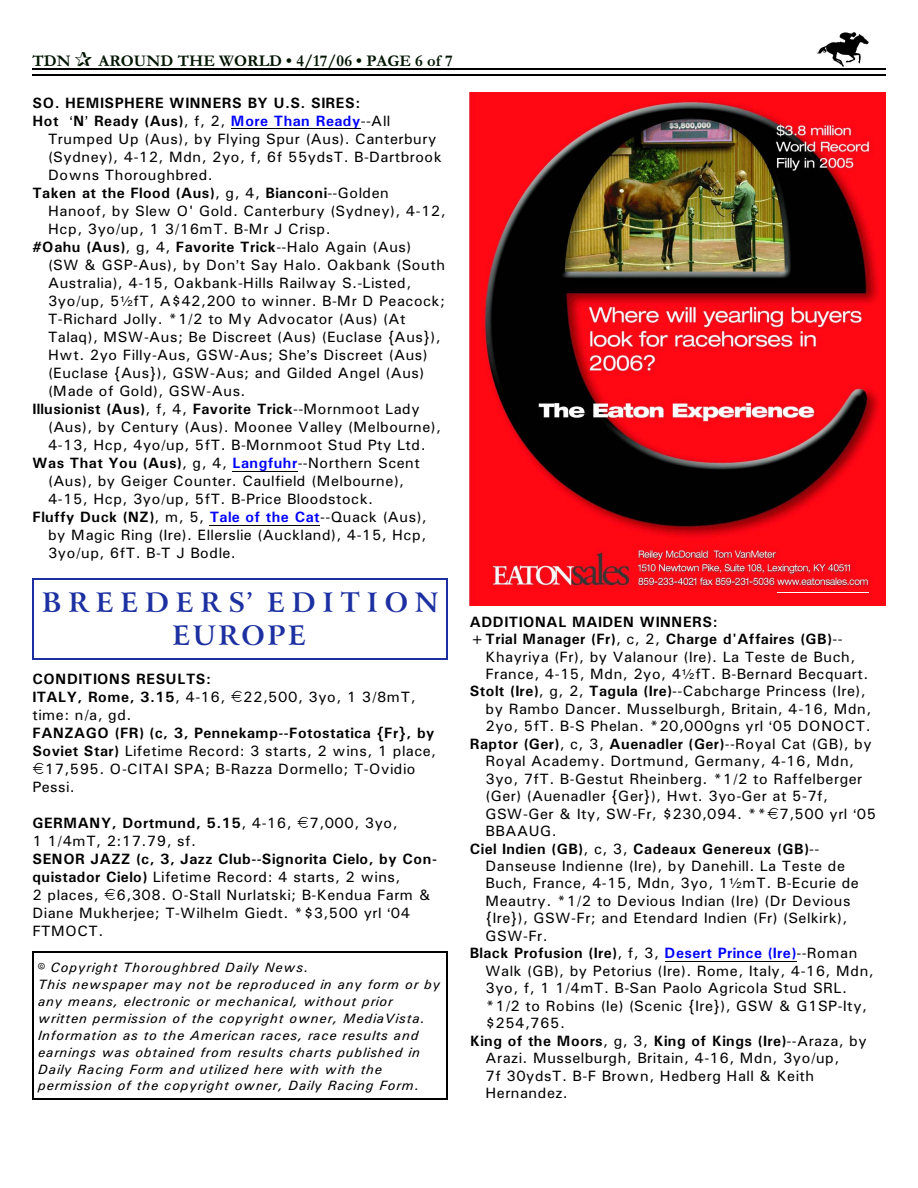
<style>
.page{position:relative;width:918px;height:1188px;background:#fff}
.page>*{position:absolute;margin:0;border:0;box-sizing:border-box;transform-origin:0 0}
.t1{font:700 27px/33.3px "Arrus BT";letter-spacing:.25em;color:#1c30a1;text-align:center}
.t2{font:700 16.5px "Garamond";letter-spacing:.005em;color:#001400}
.t3{font:15px/18px "Univers";letter-spacing:.035em;color:#000}
.t4{font:700 15px "Univers";letter-spacing:.035em;color:#000}
.t5{font:italic 13.5px/17px "Univers";letter-spacing:.065em;color:#000}
.s1{font-weight:400}
.s2{color:#00f}
.s3{font-weight:700}
.s4{font-weight:700;color:#00f}
</style>
<div class="page">
<img style="left:817px;top:32px;width:51px;height:34px">
<hr style="left:32px;top:68px;width:853px;height:1px;background:#000">
<hr style="left:32px;top:75px;width:853px;height:1px;background:#000">
<img style="left:470px;top:93px;width:416px;height:513px">
<hr style="left:778px;top:592px;width:91px;height:1px;background:#fff">
<hr style="left:32px;top:579px;width:2px;height:80px;background:#1c30a1">
<hr style="left:447px;top:579px;width:1px;height:80px;background:#1c30a1">
<hr style="left:32px;top:579px;width:416px;height:1px;background:#1c30a1">
<hr style="left:32px;top:658px;width:416px;height:2px;background:#1c30a1">
<hr style="left:32px;top:952px;width:2px;height:148px;background:#000">
<hr style="left:447px;top:952px;width:1px;height:148px;background:#000">
<hr style="left:32px;top:952px;width:416px;height:1px;background:#000">
<hr style="left:32px;top:1099px;width:416px;height:1px;background:#000">
<hr style="left:231px;top:128px;width:130px;height:1px;background:#000">
<hr style="left:233px;top:471px;width:65px;height:1px;background:#000">
<hr style="left:210px;top:525px;width:110px;height:1px;background:#000">
<hr style="left:665px;top:961px;width:131px;height:1px;background:#000">
<p class="t2" style="left:32px;top:55px;width:40px">TDN</p>
<p class="t2" style="left:98px;top:55px;width:356px">AROUND THE WORLD • 4/17/06 • PAGE 6 of 7</p>
<p class="t4" style="left:32px;top:98px;width:330px">SO. HEMISPHERE WINNERS BY U.S. SIRES:</p>
<p class="t4" style="left:32px;top:116px;width:360px">Hot N Ready (Aus)<span class="s1">, f, 2,</span> <span class="s2">More Than Ready</span><span class="s1">--All</span></p>
<p class="t3" style="left:48px;top:131px;width:390px">Trumped Up (Aus), by Flying Spur (Aus). Canterbury</p>
<p class="t3" style="left:48px;top:149px;width:395px">(Sydney), 4-12, Mdn, 2yo, f, 6f 55ydsT. B-Dartbrook</p>
<p class="t3" style="left:48px;top:167px;width:166px">Downs Thoroughbred.</p>
<p class="t4" style="left:32px;top:188px;width:358px">Taken at the Flood (Aus)<span class="s1">, g, 4,</span> Bianconi<span class="s1">--Golden</span></p>
<p class="t3" style="left:48px;top:203px;width:399px">Hanoof, by Slew O' Gold. Canterbury (Sydney), 4-12,</p>
<p class="t3" style="left:48px;top:221px;width:284px">Hcp, 3yo/up, 1 3/16mT. B-Mr J Crisp.</p>
<p class="t4" style="left:32px;top:242px;width:381px">#Oahu (Aus)<span class="s1">, g, 4,</span> Favorite Trick<span class="s1">--Halo Again (Aus)</span></p>
<p class="t3" style="left:48px;top:257px;width:398px">(SW &amp; GSP-Aus), by Don t Say Halo. Oakbank (South</p>
<p class="t3" style="left:48px;top:275px;width:365px">Australia), 4-15, Oakbank-Hills Railway S.-Listed,</p>
<p class="t3" style="left:48px;top:293px;width:398px">3yo/up, 5 fT, A$42,200 to winner. B-Mr D Peacock;</p>
<p class="t3" style="left:48px;top:311px;width:359px">T-Richard Jolly. *1/2 to My Advocator (Aus) (At</p>
<p class="t3" style="left:48px;top:329px;width:394px">Talaq), MSW-Aus; Be Discreet (Aus) (Euclase {Aus}),</p>
<p class="t3" style="left:48px;top:347px;width:381px">Hwt. 2yo Filly-Aus, GSW-Aus; She s Discreet (Aus)</p>
<p class="t3" style="left:48px;top:365px;width:378px">(Euclase {Aus}), GSW-Aus; and Gilded Angel (Aus)</p>
<p class="t3" style="left:48px;top:383px;width:199px">(Made of Gold), GSW-Aus.</p>
<p class="t4" style="left:32px;top:404px;width:389px">Illusionist (Aus)<span class="s1">, f, 4,</span> Favorite Trick<span class="s1">--Mornmoot Lady</span></p>
<p class="t3" style="left:48px;top:419px;width:395px">(Aus), by Century (Aus). Moonee Valley (Melbourne),</p>
<p class="t3" style="left:48px;top:437px;width:379px">4-13, Hcp, 4yo/up, 5fT. B-Mornmoot Stud Pty Ltd.</p>
<p class="t3" style="left:32px;top:455px;width:389px"><span class="s3">Was That You (Aus)</span>, g, 4, <span class="s4">Langfuhr</span>--Northern Scent</p>
<p class="t3" style="left:48px;top:473px;width:358px">(Aus), by Geiger Counter. Caulfield (Melbourne),</p>
<p class="t3" style="left:48px;top:491px;width:327px">4-15, Hcp, 3yo/up, 5fT. B-Price Bloodstock.</p>
<p class="t3" style="left:32px;top:509px;width:396px"><span class="s3">Fluffy Duck (NZ)</span>, m, 5, <span class="s4">Tale of the Cat</span>--Quack (Aus),</p>
<p class="t3" style="left:48px;top:527px;width:380px">by Magic Ring (Ire). Ellerslie (Auckland), 4-15, Hcp,</p>
<p class="t3" style="left:48px;top:545px;width:189px">3yo/up, 6fT. B-T J Bodle.</p>
<h1 class="t1" style="left:42px;top:588px;width:398px">BREEDERS’ EDITION<br>EUROPE</h1>
<p class="t3" style="left:32px;top:671px;width:385px"><span class="s3">CONDITIONS RESULTS:<br>ITALY, Rome, 3.15</span>, 4-16, 22,500, 3yo, 1 3/8mT, time: n/a, gd.</p>
<p class="t4" style="left:32px;top:728px;width:404px">FANZAGO (FR) (c, 3, Pennekamp--Fotostatica {Fr}, by</p>
<p class="t3" style="left:32px;top:743px;width:405px"><span class="s3">Soviet Star)</span> Lifetime Record: 3 starts, 2 wins, 1 place,</p>
<p class="t3" style="left:45px;top:761px;width:372px">17,595. O-CITAI SPA; B-Razza Dormello; T-Ovidio</p>
<p class="t3" style="left:32px;top:779px;width:44px">Pessi.</p>
<p class="t3" style="left:32px;top:815px;width:367px"><span class="s3">GERMANY, Dortmund, 5.15</span>, 4-16, 7,000, 3yo,<br>1 1/4mT, 2:17.79, sf.</p>
<p class="t3" style="left:32px;top:851px;width:406px"><span class="s3">SENOR JAZZ (c, 3, Jazz Club--Signorita Cielo, by Con&shy;quistador Cielo)</span> Lifetime Record: 4 starts, 2 wins,<br>2 places, 6,308. O-Stall Nurlatski; B-Kendua Farm &amp; Diane Mukherjee; T-Wilhelm Giedt. *$3,500 yrl 04<br>FTMOCT.</p>
<p class="t5" style="left:38px;top:960px;width:404px;text-indent:12px">Copyright Thoroughbred Daily News.<br>This newspaper may not be reproduced in any form or by any means, electronic or mechanical, without prior written permission of the copyright owner, MediaVista.<br>Information as to the American races, race results and earnings was obtained from results charts published in Daily Racing Form and utilized here with with the permission of the copyright owner, Daily Racing Form.</p>
<p class="t4" style="left:470px;top:616px;width:250px">ADDITIONAL MAIDEN WINNERS:</p>
<p class="t4" style="left:470px;top:634px;width:374px">+Trial Manager (Fr)<span class="s1">, c, 2,</span> Charge d'Affaires (GB)<span class="s1">--</span></p>
<p class="t3" style="left:485px;top:649px;width:371px">Khayriya (Fr), by Valanour (Ire). La Teste de Buch,</p>
<p class="t3" style="left:485px;top:666px;width:384px">France, 4-15, Mdn, 2yo, 4 fT. B-Bernard Becquart.</p>
<p class="t3" style="left:470px;top:684px;width:397px"><span class="s3">Stolt (Ire)</span>, g, 2, <span class="s3">Tagula (Ire)</span>--Cabcharge Princess (Ire),</p>
<p class="t3" style="left:485px;top:701px;width:387px">by Rambo Dancer. Musselburgh, Britain, 4-16, Mdn,</p>
<p class="t3" style="left:485px;top:719px;width:387px">2yo, 5fT. B-S Phelan. *20,000gns yrl 05 DONOCT.</p>
<p class="t4" style="left:470px;top:738px;width:404px">Raptor (Ger)<span class="s1">, c, 3,</span> Auenadler (Ger)<span class="s1">--Royal Cat (GB), by</span></p>
<p class="t3" style="left:485px;top:753px;width:370px">Royal Academy. Dortmund, Germany, 4-16, Mdn,</p>
<p class="t3" style="left:485px;top:771px;width:379px">3yo, 7fT. B-Gestut Rheinberg. *1/2 to Raffelberger</p>
<p class="t3" style="left:485px;top:788px;width:344px">(Ger) (Auenadler {Ger}), Hwt. 3yo-Ger at 5-7f,</p>
<p class="t3" style="left:485px;top:806px;width:392px">GSW-Ger &amp; Ity, SW-Fr, $230,094. ** 7,500 yrl 05</p>
<p class="t3" style="left:485px;top:823px;width:73px">BBAAUG.</p>
<p class="t4" style="left:470px;top:843px;width:351px">Ciel Indien (GB)<span class="s1">, c, 3,</span> Cadeaux Genereux (GB)<span class="s1">--</span></p>
<p class="t3" style="left:485px;top:858px;width:361px">Danseuse Indienne (Ire), by Danehill. La Teste de</p>
<p class="t3" style="left:485px;top:876px;width:375px">Buch, France, 4-15, Mdn, 3yo, 1 mT. B-Ecurie de</p>
<p class="t3" style="left:485px;top:893px;width:367px">Meautry. *1/2 to Devious Indian (Ire) (Dr Devious</p>
<p class="t3" style="left:485px;top:911px;width:363px">{Ire}), GSW-Fr; and Etendard Indien (Fr) (Selkirk),</p>
<p class="t3" style="left:485px;top:928px;width:64px">GSW-Fr.</p>
<p class="t4" style="left:470px;top:948px;width:389px">Black Profusion (Ire)<span class="s1">, f, 3,</span> <span class="s2">Desert Prince (Ire)</span><span class="s1">--Roman</span></p>
<p class="t3" style="left:485px;top:963px;width:390px">Walk (GB), by Petorius (Ire). Rome, Italy, 4-16, Mdn,</p>
<p class="t3" style="left:485px;top:980px;width:363px">3yo, f, 1 1/4mT. B-San Paolo Agricola Stud SRL.</p>
<p class="t3" style="left:485px;top:998px;width:383px">*1/2 to Robins (Ie) (Scenic {Ire}), GSW &amp; G1SP-Ity,</p>
<p class="t3" style="left:485px;top:1015px;width:81px">$254,765.</p>
<p class="t4" style="left:470px;top:1035px;width:398px">King of the Moors<span class="s1">, g, 3,</span> King of Kings (Ire)<span class="s1">--Araza, by</span></p>
<p class="t3" style="left:485px;top:1050px;width:355px">Arazi. Musselburgh, Britain, 4-16, Mdn, 3yo/up,</p>
<p class="t3" style="left:485px;top:1068px;width:330px">7f 30ydsT. B-F Brown, Hedberg Hall &amp; Keith</p>
<p class="t3" style="left:485px;top:1085px;width:84px">Hernandez.</p>
</div>
